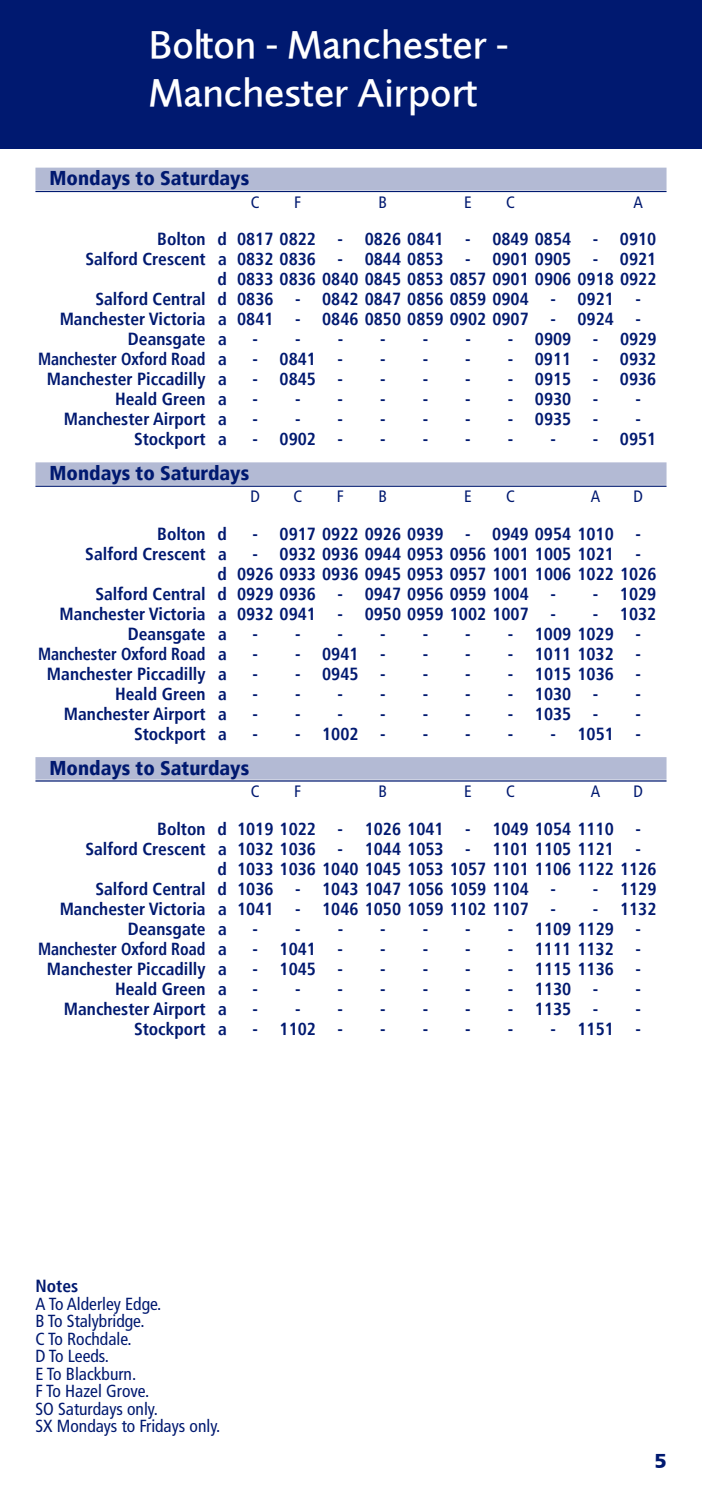
<style>
.page{position:relative;width:702px;height:1489px;background:#fff}
.page>*{position:absolute;margin:0;border:0;box-sizing:border-box;transform-origin:0 0}
.t1{font:500 40px/48px "Foundry Sans";color:#fff}
.t2{font:900 condensed 20px "Frutiger LT";color:#001970}
.t3{font:900 20px "Frutiger CE";color:#001970}
.t4{font:700 condensed 17.5px "Frutiger LT";color:#001970}
.t5{font:condensed 17.5px/17.5px "Frutiger LT";color:#001970}
.t6{font:700 condensed 17.5px "Frutiger LT";color:#001970;scale:.92 1}
.t7{font:condensed 16.5px "Frutiger LT";color:#001970}
</style>
<div class="page">
<div style="left:0;top:0;width:702px;height:149px;background:#001970"></div>
<div style="left:35px;top:168px;width:631px;height:22px;background:#b3bad4"></div>
<hr style="left:35px;top:191px;width:631px;height:1px;background:#001970">
<div style="left:35px;top:462px;width:631px;height:23px;background:#b3bad4"></div>
<hr style="left:35px;top:485px;width:631px;height:2px;background:#001970">
<div style="left:35px;top:757px;width:631px;height:22px;background:#b3bad4"></div>
<hr style="left:35px;top:780px;width:631px;height:1px;background:#001970">
<h1 class="t1" style="left:149px;top:20px;width:361px">Bolton - Manchester -<br>Manchester Airport</h1>
<p class="t2" style="left:50px;top:166px;width:201px">Mondays to Saturdays</p>
<p class="t7" style="left:251px;top:192px;width:10px">C</p>
<p class="t7" style="left:294px;top:192px;width:9px">F</p>
<p class="t7" style="left:378px;top:192px;width:10px">B</p>
<p class="t7" style="left:464px;top:192px;width:9px">E</p>
<p class="t7" style="left:506px;top:192px;width:10px">C</p>
<p class="t7" style="left:633px;top:192px;width:11px">A</p>
<p class="t4" style="left:157px;top:229px;width:500px">Bolton d 0817 0822 - 0826 0841 - 0849 0854 - 0910</p>
<p class="t4" style="left:85px;top:249px;width:572px">Salford Crescent a 0832 0836 - 0844 0853 - 0901 0905 - 0921</p>
<p class="t4" style="left:217px;top:269px;width:440px">d 0833 0836 0840 0845 0853 0857 0901 0906 0918 0922</p>
<p class="t4" style="left:95px;top:289px;width:547px">Salford Central d 0836 - 0842 0847 0856 0859 0904 - 0921 -</p>
<p class="t4" style="left:60px;top:309px;width:582px">Manchester Victoria a 0841 - 0846 0850 0859 0902 0907 - 0924 -</p>
<p class="t4" style="left:128px;top:329px;width:101px">Deansgate a</p>
<p class="t4" style="left:252px;top:329px;width:50px">- -</p>
<p class="t4" style="left:338px;top:329px;width:50px">- -</p>
<p class="t4" style="left:423px;top:329px;width:50px">- -</p>
<p class="t4" style="left:508px;top:329px;width:150px">- 0909 - 0929</p>
<p class="t6" style="left:38px;top:349px;width:207px">Manchester Oxford Road a</p>
<p class="t4" style="left:252px;top:349px;width:92px">- 0841 -</p>
<p class="t4" style="left:380px;top:349px;width:50px">- -</p>
<p class="t4" style="left:465px;top:349px;width:193px">- - 0911 - 0932</p>
<p class="t4" style="left:47px;top:369px;width:181px">Manchester Piccadilly a</p>
<p class="t4" style="left:252px;top:369px;width:92px">- 0845 -</p>
<p class="t4" style="left:380px;top:369px;width:50px">- -</p>
<p class="t4" style="left:465px;top:369px;width:193px">- - 0915 - 0936</p>
<p class="t4" style="left:115px;top:389px;width:113px">Heald Green a</p>
<p class="t4" style="left:252px;top:389px;width:50px">- -</p>
<p class="t4" style="left:337px;top:389px;width:50px">- -</p>
<p class="t4" style="left:422px;top:389px;width:50px">- -</p>
<p class="t4" style="left:508px;top:389px;width:92px">- 0930 -</p>
<p class="t4" style="left:635px;top:389px;width:7px">-</p>
<p class="t4" style="left:64px;top:409px;width:164px">Manchester Airport a</p>
<p class="t4" style="left:252px;top:409px;width:50px">- -</p>
<p class="t4" style="left:337px;top:409px;width:50px">- -</p>
<p class="t4" style="left:422px;top:409px;width:50px">- -</p>
<p class="t4" style="left:508px;top:409px;width:92px">- 0935 -</p>
<p class="t4" style="left:635px;top:409px;width:7px">-</p>
<p class="t4" style="left:134px;top:429px;width:94px">Stockport a</p>
<p class="t4" style="left:252px;top:429px;width:92px">- 0902 -</p>
<p class="t4" style="left:380px;top:429px;width:50px">- -</p>
<p class="t4" style="left:465px;top:429px;width:50px">- -</p>
<p class="t4" style="left:550px;top:429px;width:107px">- - 0951</p>
<p class="t2" style="left:50px;top:461px;width:201px">Mondays to Saturdays</p>
<p class="t7" style="left:250px;top:487px;width:11px">D</p>
<p class="t7" style="left:293px;top:487px;width:10px">C</p>
<p class="t7" style="left:337px;top:487px;width:9px">F</p>
<p class="t7" style="left:378px;top:487px;width:10px">B</p>
<p class="t7" style="left:464px;top:487px;width:9px">E</p>
<p class="t7" style="left:506px;top:487px;width:10px">C</p>
<p class="t7" style="left:591px;top:487px;width:11px">A</p>
<p class="t7" style="left:633px;top:487px;width:11px">D</p>
<p class="t4" style="left:157px;top:523px;width:71px">Bolton d</p>
<p class="t4" style="left:252px;top:523px;width:390px">- 0917 0922 0926 0939 - 0949 0954 1010 -</p>
<p class="t4" style="left:85px;top:543px;width:143px">Salford Crescent a</p>
<p class="t4" style="left:252px;top:543px;width:390px">- 0932 0936 0944 0953 0956 1001 1005 1021 -</p>
<p class="t4" style="left:217px;top:563px;width:440px">d 0926 0933 0936 0945 0953 0957 1001 1006 1022 1026</p>
<p class="t4" style="left:95px;top:583px;width:462px">Salford Central d 0929 0936 - 0947 0956 0959 1004 -</p>
<p class="t4" style="left:593px;top:583px;width:65px">- 1029</p>
<p class="t4" style="left:60px;top:603px;width:497px">Manchester Victoria a 0932 0941 - 0950 0959 1002 1007 -</p>
<p class="t4" style="left:593px;top:603px;width:65px">- 1032</p>
<p class="t4" style="left:128px;top:623px;width:101px">Deansgate a</p>
<p class="t4" style="left:252px;top:623px;width:50px">- -</p>
<p class="t4" style="left:337px;top:623px;width:50px">- -</p>
<p class="t4" style="left:422px;top:623px;width:50px">- -</p>
<p class="t4" style="left:508px;top:623px;width:135px">- 1009 1029 -</p>
<p class="t6" style="left:38px;top:643px;width:207px">Manchester Oxford Road a</p>
<p class="t4" style="left:252px;top:643px;width:135px">- - 0941 -</p>
<p class="t4" style="left:422px;top:643px;width:50px">- -</p>
<p class="t4" style="left:507px;top:643px;width:135px">- 1011 1032 -</p>
<p class="t4" style="left:47px;top:663px;width:181px">Manchester Piccadilly a</p>
<p class="t4" style="left:252px;top:663px;width:135px">- - 0945 -</p>
<p class="t4" style="left:422px;top:663px;width:50px">- -</p>
<p class="t4" style="left:508px;top:663px;width:135px">- 1015 1036 -</p>
<p class="t4" style="left:115px;top:683px;width:113px">Heald Green a</p>
<p class="t4" style="left:252px;top:683px;width:50px">- -</p>
<p class="t4" style="left:337px;top:683px;width:50px">- -</p>
<p class="t4" style="left:422px;top:683px;width:50px">- -</p>
<p class="t4" style="left:508px;top:683px;width:92px">- 1030 -</p>
<p class="t4" style="left:635px;top:683px;width:7px">-</p>
<p class="t4" style="left:64px;top:703px;width:164px">Manchester Airport a</p>
<p class="t4" style="left:252px;top:703px;width:50px">- -</p>
<p class="t4" style="left:337px;top:703px;width:50px">- -</p>
<p class="t4" style="left:422px;top:703px;width:50px">- -</p>
<p class="t4" style="left:508px;top:703px;width:92px">- 1035 -</p>
<p class="t4" style="left:635px;top:703px;width:7px">-</p>
<p class="t4" style="left:134px;top:723px;width:94px">Stockport a</p>
<p class="t4" style="left:252px;top:723px;width:135px">- - 1002 -</p>
<p class="t4" style="left:422px;top:723px;width:50px">- -</p>
<p class="t4" style="left:508px;top:723px;width:135px">- - 1051 -</p>
<p class="t2" style="left:50px;top:755px;width:201px">Mondays to Saturdays</p>
<p class="t7" style="left:251px;top:781px;width:10px">C</p>
<p class="t7" style="left:294px;top:781px;width:9px">F</p>
<p class="t7" style="left:378px;top:781px;width:10px">B</p>
<p class="t7" style="left:464px;top:781px;width:9px">E</p>
<p class="t7" style="left:506px;top:781px;width:10px">C</p>
<p class="t7" style="left:591px;top:781px;width:11px">A</p>
<p class="t7" style="left:633px;top:781px;width:11px">D</p>
<p class="t4" style="left:157px;top:818px;width:485px">Bolton d 1019 1022 - 1026 1041 - 1049 1054 1110 -</p>
<p class="t4" style="left:85px;top:838px;width:557px">Salford Crescent a 1032 1036 - 1044 1053 - 1101 1105 1121 -</p>
<p class="t4" style="left:217px;top:858px;width:440px">d 1033 1036 1040 1045 1053 1057 1101 1106 1122 1126</p>
<p class="t4" style="left:95px;top:878px;width:462px">Salford Central d 1036 - 1043 1047 1056 1059 1104 -</p>
<p class="t4" style="left:593px;top:878px;width:65px">- 1129</p>
<p class="t4" style="left:60px;top:898px;width:497px">Manchester Victoria a 1041 - 1046 1050 1059 1102 1107 -</p>
<p class="t4" style="left:593px;top:898px;width:65px">- 1132</p>
<p class="t4" style="left:128px;top:918px;width:101px">Deansgate a</p>
<p class="t4" style="left:252px;top:918px;width:50px">- -</p>
<p class="t4" style="left:337px;top:918px;width:50px">- -</p>
<p class="t4" style="left:423px;top:918px;width:50px">- -</p>
<p class="t4" style="left:508px;top:918px;width:135px">- 1109 1129 -</p>
<p class="t6" style="left:38px;top:938px;width:207px">Manchester Oxford Road a</p>
<p class="t4" style="left:252px;top:938px;width:92px">- 1041 -</p>
<p class="t4" style="left:380px;top:938px;width:50px">- -</p>
<p class="t4" style="left:465px;top:938px;width:177px">- - 1111 1132 -</p>
<p class="t4" style="left:47px;top:958px;width:181px">Manchester Piccadilly a</p>
<p class="t4" style="left:252px;top:958px;width:92px">- 1045 -</p>
<p class="t4" style="left:380px;top:958px;width:50px">- -</p>
<p class="t4" style="left:465px;top:958px;width:177px">- - 1115 1136 -</p>
<p class="t4" style="left:115px;top:978px;width:113px">Heald Green a</p>
<p class="t4" style="left:252px;top:978px;width:50px">- -</p>
<p class="t4" style="left:337px;top:978px;width:50px">- -</p>
<p class="t4" style="left:422px;top:978px;width:50px">- -</p>
<p class="t4" style="left:508px;top:978px;width:92px">- 1130 -</p>
<p class="t4" style="left:635px;top:978px;width:7px">-</p>
<p class="t4" style="left:64px;top:998px;width:164px">Manchester Airport a</p>
<p class="t4" style="left:252px;top:998px;width:50px">- -</p>
<p class="t4" style="left:337px;top:998px;width:50px">- -</p>
<p class="t4" style="left:422px;top:998px;width:50px">- -</p>
<p class="t4" style="left:508px;top:998px;width:92px">- 1135 -</p>
<p class="t4" style="left:635px;top:998px;width:7px">-</p>
<p class="t4" style="left:134px;top:1018px;width:94px">Stockport a</p>
<p class="t4" style="left:252px;top:1018px;width:92px">- 1102 -</p>
<p class="t4" style="left:380px;top:1018px;width:50px">- -</p>
<p class="t4" style="left:465px;top:1018px;width:50px">- -</p>
<p class="t4" style="left:550px;top:1018px;width:92px">- 1151 -</p>
<p class="t4" style="left:35px;top:1275px;width:44px">Notes</p>
<p class="t5" style="left:35px;top:1294px;width:186px">A To Alderley Edge.<br>B To Stalybridge.<br>C To Rochdale.<br>D To Leeds.<br>E To Blackburn.<br>F To Hazel Grove.<br>SO Saturdays only.<br>SX Mondays to Fridays only.</p>
<p class="t3" style="left:654px;top:1448px;width:14px">5</p>
</div>
